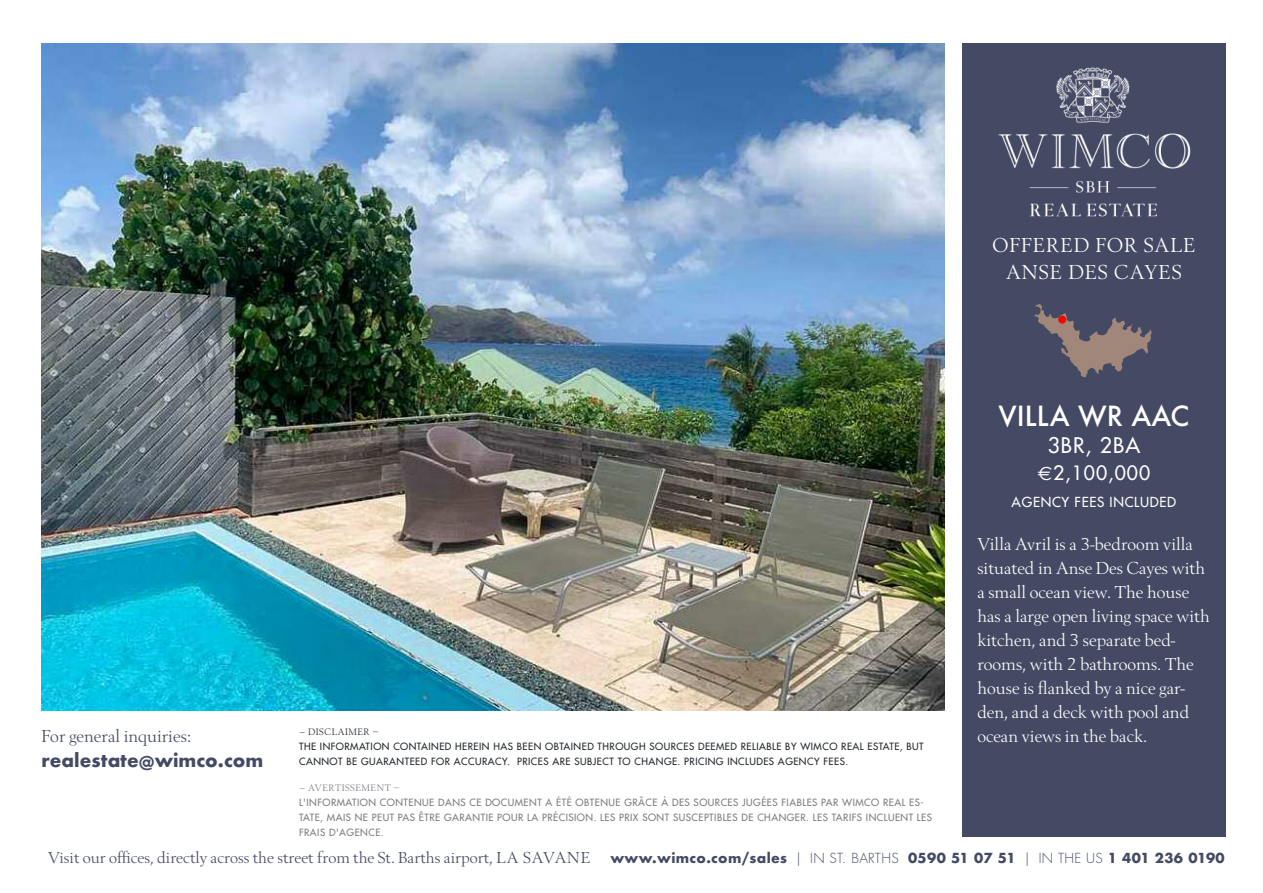
<style>
.page{position:relative;width:1263px;height:893px;background:#fff}
.page>*{position:absolute;margin:0;border:0;box-sizing:border-box;transform-origin:0 0}
.t1{font:500 27px "Futura";color:#fff}
.t2{font:21px/27px "Berling";letter-spacing:.05em;color:#fff;text-align:center}
.t3{font:500 21px "Futura Std";letter-spacing:.05em;color:#fff}
.t4{font:500 19.35px "Futura Std";letter-spacing:.05em;color:#fff}
.t5{font:18px/24px "Berling";color:#fff}
.t6{font:18px "Berling";color:#444a64}
.t7{font:700 18px "Futura";color:#444a64}
.t8{font:16.5px "Berling";color:#444a64}
.t9{font:500 13.5px "Futura Std";letter-spacing:.05em;color:#fff}
.t10{font:9.75px/15px "Futura";letter-spacing:.05em;color:#797b80}
.t11{font:9.75px/15px "Futura";letter-spacing:.05em;color:#20242b}
.t12{font:9.75px "Berling";letter-spacing:.05em;color:#797b80}
.t13{font:9.75px "Berling";letter-spacing:.05em;color:#20242b}
.s1{font-family:"Euro Sans";font-weight:400}
.s2{font-family:"Futura";font-weight:300}
.s3{font-family:"Futura";font-weight:700;font-size:13.5px}
.s4{font-family:"Futura";font-weight:300;font-size:13.5px}
</style>
<div class="page">
<div style="left:962px;top:44px;width:264px;height:793px;background:#444a64"></div>
<img style="left:998px;top:67px;width:193px;height:150px">
<svg style="left:1033px;top:304px;width:118px;height:73px"></svg>
<div style="left:1058px;top:316px;width:8px;height:8px;background:#f00;border-radius:50%"></div>
<img style="left:42px;top:44px;width:903px;height:666px">
<p class="t2" style="left:992px;top:231px;width:204px">OFFERED FOR SALE<br>ANSE DES CAYES</p>
<h1 class="t1" style="left:998px;top:401px;width:192px">VILLA WR AAC</h1>
<p class="t3" style="left:1048px;top:435px;width:94px">3BR, 2BA</p>
<p class="t4" style="left:1038px;top:463px;width:114px"><span class="s1">€</span>2,100,000</p>
<p class="t9" style="left:1012px;top:495px;width:166px">AGENCY FEES INCLUDED</p>
<p class="t5" style="left:977px;top:532px;width:234px">Villa Avril is a 3-bedroom villa situated in Anse Des Cayes with a small ocean view. The house has a large open living space with kitchen, and 3 separate bed&shy;rooms, with 2 bathrooms. The house is flanked by a nice gar&shy;den, and a deck with pool and</p>
<p class="t6" style="left:41px;top:725px;width:151px">For general inquiries:</p>
<p class="t5" style="left:977px;top:724px;width:171px">ocean views in the back.</p>
<p class="t7" style="left:41px;top:747px;width:223px">realestate@wimco.com</p>
<p class="t13" style="left:299px;top:726px;width:81px">– DISCLAIMER <span class="s2">–</span></p>
<p class="t11" style="left:299px;top:740px;width:626px">THE INFORMATION CONTAINED HEREIN HAS BEEN OBTAINED THROUGH SOURCES DEEMED RELIABLE BY WIMCO REAL ESTATE, BUT<br>CANNOT BE GUARANTEED FOR ACCURACY. PRICES ARE SUBJECT TO CHANGE. PRICING INCLUDES AGENCY FEES.</p>
<p class="t12" style="left:299px;top:782px;width:102px">– AVERTISSEMENT <span class="s2">–</span></p>
<p class="t10" style="left:299px;top:795px;width:634px">L'INFORMATION CONTENUE DANS CE DOCUMENT A ÉTÉ OBTENUE GRÂCE À DES SOURCES JUGÉES FIABLES PAR WIMCO REAL ES-<br>TATE, MAIS NE PEUT PAS ÊTRE GARANTIE POUR LA PRÉCISION. LES PRIX SONT SUSCEPTIBLES DE CHANGER. LES TARIFS INCLUENT LES<br>FRAIS D'AGENCE.</p>
<p class="t8" style="left:48px;top:847px;width:1178px">Visit our offices, directly across the street from the St. Barths airport, LA SAVANE <span class="s3">www.wimco.com/sales</span> <span class="s4">| IN ST. BARTHS</span> <span class="s3">0590 51 07 51</span> <span class="s4">| IN THE US</span> <span class="s3">1 401 236 0190</span></p>
</div>
